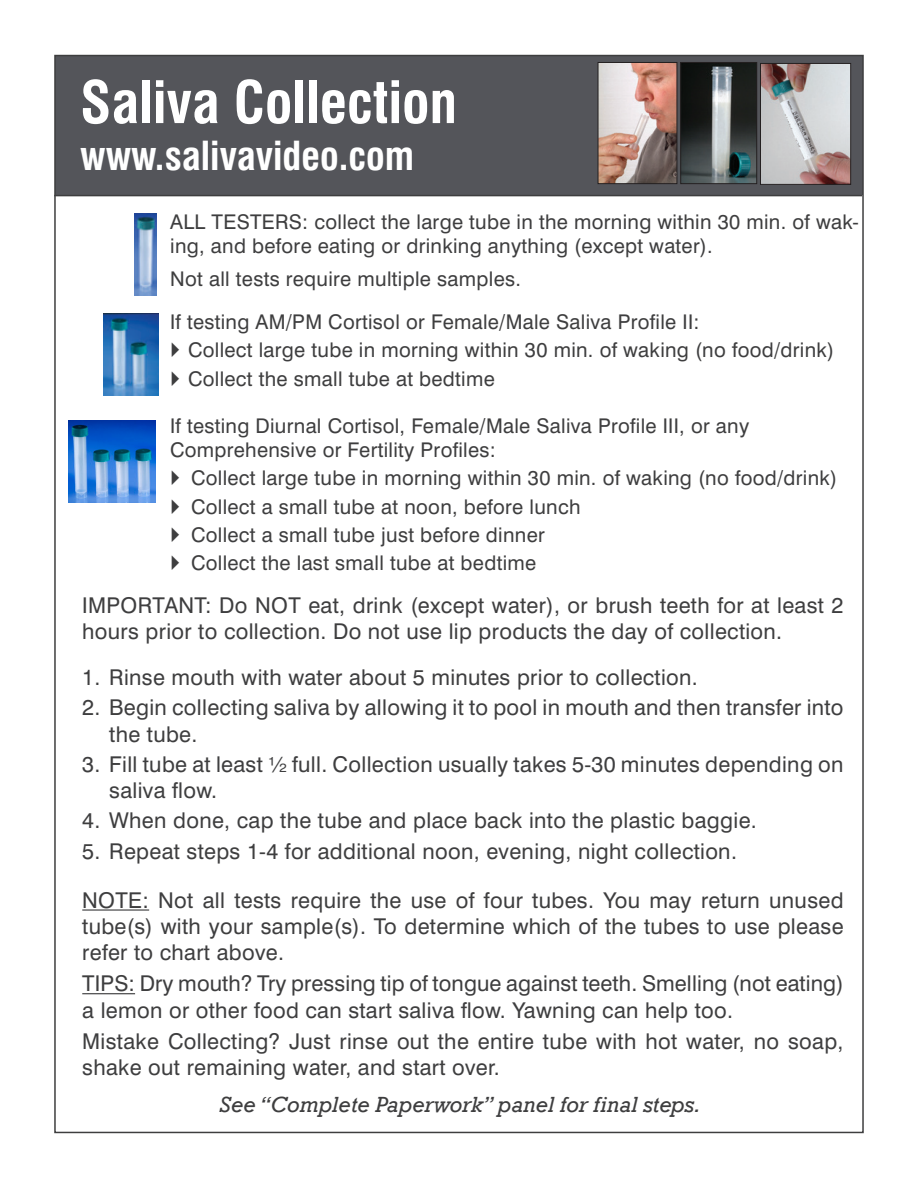
<style>
.page{position:relative;width:918px;height:1188px;background:#fff}
.page>*{position:absolute;margin:0;border:0;box-sizing:border-box;transform-origin:0 0}
.t1{font:700 condensed 57px "Swiss 721 BT";color:#fff}
.t2{font:700 condensed 39px "Swiss 721 BT";color:#fff}
.t3{font:italic 22.5px "Rockwell";color:#3e3e3f}
.t4{font:21.6px/26.1px "Swiss 721 BT";letter-spacing:.015em;color:#3e3e3f}
.t5{font:20.4px/24.3px "Swiss 721 BT";letter-spacing:.015em;color:#3e3e3f}
</style>
<div class="page">
<div style="left:55px;top:56px;width:807px;height:139px;background:#54555a"></div>
<hr style="left:82px;top:909px;width:67px;height:2px;background:#3e3e3f">
<hr style="left:82px;top:993px;width:53px;height:1px;background:#3e3e3f">
<hr style="left:54px;top:195px;width:808px;height:1px;background:#3e3e3f">
<img style="left:762px;top:65px;width:87px;height:118px">
<div style="left:760px;top:63px;width:91px;height:122px;border:1px solid #231f20"></div>
<img style="left:600px;top:64px;width:75px;height:118px">
<div style="left:598px;top:62px;width:79px;height:122px;border:1px solid #231f20"></div>
<img style="left:682px;top:64px;width:73px;height:118px">
<div style="left:680px;top:62px;width:77px;height:122px;border:1px solid #231f20"></div>
<img style="left:103px;top:314px;width:55px;height:82px">
<img style="left:68px;top:420px;width:88px;height:82px">
<img style="left:135px;top:213px;width:22px;height:82px">
<p class="t1" style="left:80px;top:68px;width:378px">Saliva Collection</p>
<p class="t2" style="left:80px;top:132px;width:336px">www.salivavideo.com</p>
<p class="t5" style="left:170px;top:209px;width:690px">ALL TESTERS: collect the large tube in the morning within 30 min. of wak&shy;ing, and before eating or drinking anything (except water).</p>
<p class="t5" style="left:170px;top:266px;width:352px">Not all tests require multiple samples.</p>
<p class="t5" style="left:170px;top:310px;width:531px">If testing AM/PM Cortisol or Female/Male Saliva Profile II:</p>
<p class="t5" style="left:188px;top:338px;width:648px">Collect large tube in morning within 30 min. of waking (no food/drink)</p>
<p class="t5" style="left:188px;top:366px;width:308px">Collect the small tube at bedtime</p>
<p class="t5" style="left:170px;top:413px;width:581px">If testing Diurnal Cortisol, Female/Male Saliva Profile III, or any<br>Comprehensive or Fertility Profiles:</p>
<p class="t5" style="left:191px;top:466px;width:648px">Collect large tube in morning within 30 min. of waking (no food/drink)</p>
<p class="t5" style="left:191px;top:494px;width:391px">Collect a small tube at noon, before lunch</p>
<p class="t5" style="left:191px;top:522px;width:355px">Collect a small tube just before dinner</p>
<p class="t5" style="left:191px;top:551px;width:347px">Collect the last small tube at bedtime</p>
<p class="t4" style="left:82px;top:592px;width:763px">IMPORTANT: Do NOT eat, drink (except water), or brush teeth for at least 2 hours prior to collection. Do not use lip products the day of collection.</p>
<p class="t4" style="left:82px;top:664px;width:617px">1. Rinse mouth with water about 5 minutes prior to collection.</p>
<p class="t4" style="left:109px;top:695px;width:736px;text-indent:-27px">2. Begin collecting saliva by allowing it to pool in mouth and then transfer into the tube.</p>
<p class="t4" style="left:109px;top:751px;width:736px;text-indent:-27px">3. Fill tube at least ½ full. Collection usually takes 5-30 minutes depending on saliva flow.</p>
<p class="t4" style="left:82px;top:808px;width:676px">4. When done, cap the tube and place back into the plastic baggie.</p>
<p class="t4" style="left:82px;top:838px;width:656px">5. Repeat steps 1-4 for additional noon, evening, night collection.</p>
<p class="t4" style="left:82px;top:887px;width:763px;text-align:justify">NOTE: Not all tests require the use of four tubes. You may return unused tube(s) with your sample(s). To determine which of the tubes to use please refer to chart above.</p>
<p class="t4" style="left:82px;top:971px;width:763px">TIPS: Dry mouth? Try pressing tip of tongue against teeth. Smelling (not eating) a lemon or other food can start saliva flow. Yawning can help too.</p>
<p class="t4" style="left:82px;top:1028px;width:763px">Mistake Collecting? Just rinse out the entire tube with hot water, no soap, shake out remaining water, and start over.</p>
<p class="t3" style="left:219px;top:1092px;width:483px">See “Complete Paperwork” panel for final steps.</p>
</div>
